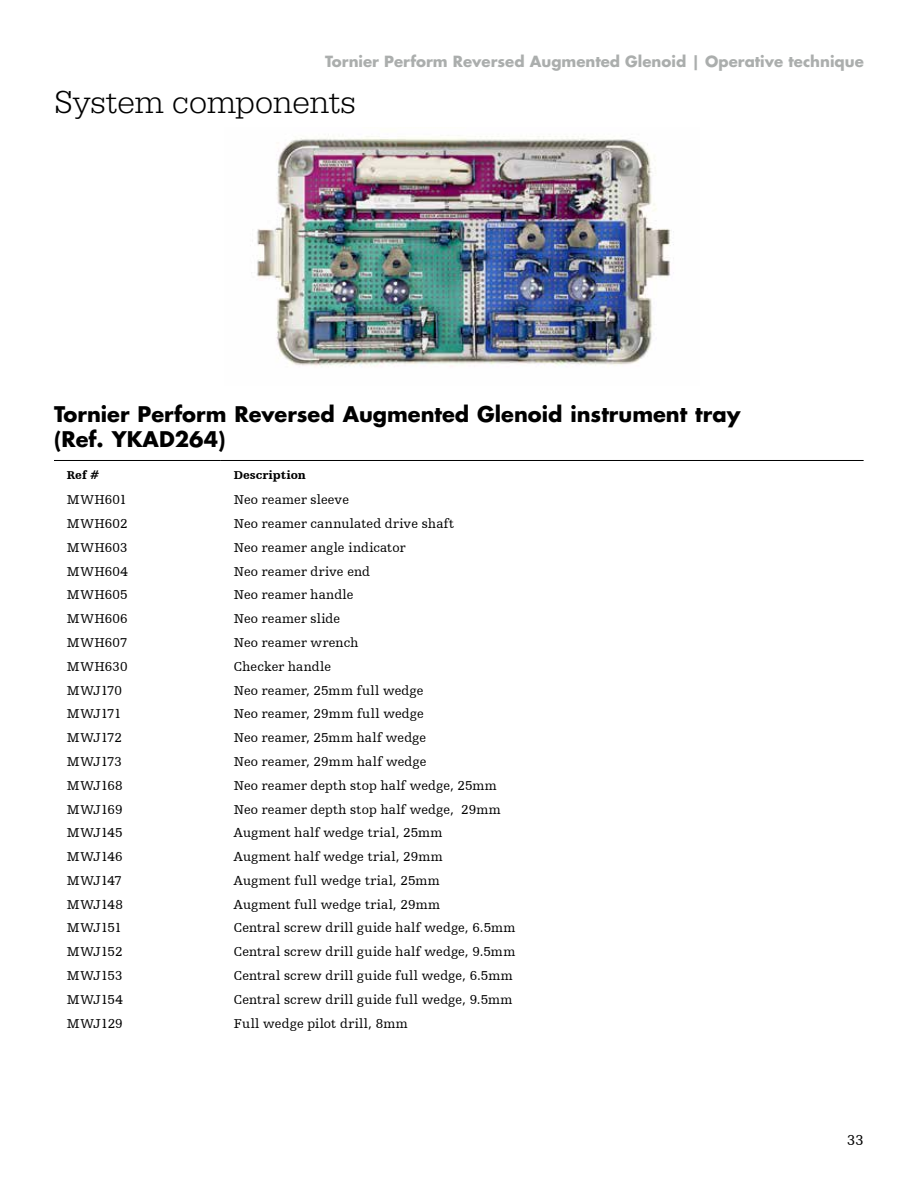
<style>
.page{position:relative;width:918px;height:1188px;background:#fff}
.page>*{position:absolute;margin:0;border:0;box-sizing:border-box;transform-origin:0 0}
.t1{font:300 33px "URW Egyptienne TOT";color:#000}
.t2{font:700 21px/25.2px "Futura For Stryker";color:#000}
.t3{font:700 15px "Futura Std";color:#abaead}
.t4{font:15px "Humanist Slabserif 712 BT";color:#000}
.t5{font:13.5px "Humanist Slabserif 712 BT";letter-spacing:.015em;color:#000}
.t6{font:900 12px "Humanist Slabserif 712 BT";color:#000}
</style>
<div class="page">
<img style="left:257px;top:136px;width:417px;height:231px">
<hr style="left:54px;top:460px;width:167px;height:1px;background:#000">
<hr style="left:221px;top:460px;width:643px;height:1px;background:#000">
<p class="t3" style="left:325px;top:51px;width:540px">Tornier Perform Reversed Augmented Glenoid | Operative technique</p>
<h1 class="t1" style="left:54px;top:83px;width:303px">System components</h1>
<h2 class="t2" style="left:54px;top:401px;width:688px">Tornier Perform Reversed Augmented Glenoid instrument tray (Ref. YKAD264)</h2>
<p class="t6" style="left:67px;top:467px;width:34px">Ref #</p>
<p class="t6" style="left:234px;top:467px;width:74px">Description</p>
<p class="t5" style="left:67px;top:492px;width:61px">MWH601</p>
<p class="t5" style="left:234px;top:492px;width:117px">Neo reamer sleeve</p>
<p class="t5" style="left:67px;top:516px;width:62px">MWH602</p>
<p class="t5" style="left:234px;top:516px;width:222px">Neo reamer cannulated drive shaft</p>
<p class="t5" style="left:67px;top:539px;width:62px">MWH603</p>
<p class="t5" style="left:234px;top:539px;width:173px">Neo reamer angle indicator</p>
<p class="t5" style="left:67px;top:563px;width:63px">MWH604</p>
<p class="t5" style="left:234px;top:563px;width:138px">Neo reamer drive end</p>
<p class="t5" style="left:67px;top:587px;width:62px">MWH605</p>
<p class="t5" style="left:234px;top:587px;width:121px">Neo reamer handle</p>
<p class="t5" style="left:67px;top:611px;width:62px">MWH606</p>
<p class="t5" style="left:234px;top:611px;width:108px">Neo reamer slide</p>
<p class="t5" style="left:67px;top:634px;width:62px">MWH607</p>
<p class="t5" style="left:234px;top:634px;width:126px">Neo reamer wrench</p>
<p class="t5" style="left:67px;top:658px;width:62px">MWH630</p>
<p class="t5" style="left:234px;top:658px;width:99px">Checker handle</p>
<p class="t5" style="left:67px;top:682px;width:57px">MWJ170</p>
<p class="t5" style="left:234px;top:682px;width:191px">Neo reamer, 25mm full wedge</p>
<p class="t5" style="left:67px;top:706px;width:56px">MWJ171</p>
<p class="t5" style="left:234px;top:706px;width:191px">Neo reamer, 29mm full wedge</p>
<p class="t5" style="left:67px;top:730px;width:57px">MWJ172</p>
<p class="t5" style="left:234px;top:730px;width:194px">Neo reamer, 25mm half wedge</p>
<p class="t5" style="left:67px;top:753px;width:57px">MWJ173</p>
<p class="t5" style="left:234px;top:753px;width:194px">Neo reamer, 29mm half wedge</p>
<p class="t5" style="left:67px;top:777px;width:57px">MWJ168</p>
<p class="t5" style="left:234px;top:777px;width:265px">Neo reamer depth stop half wedge, 25mm</p>
<p class="t5" style="left:67px;top:801px;width:57px">MWJ169</p>
<p class="t5" style="left:234px;top:801px;width:269px">Neo reamer depth stop half wedge, 29mm</p>
<p class="t5" style="left:67px;top:825px;width:57px">MWJ145</p>
<p class="t5" style="left:234px;top:825px;width:210px">Augment half wedge trial, 25mm</p>
<p class="t5" style="left:67px;top:849px;width:57px">MWJ146</p>
<p class="t5" style="left:234px;top:849px;width:211px">Augment half wedge trial, 29mm</p>
<p class="t5" style="left:67px;top:872px;width:57px">MWJ147</p>
<p class="t5" style="left:234px;top:872px;width:208px">Augment full wedge trial, 25mm</p>
<p class="t5" style="left:67px;top:896px;width:57px">MWJ148</p>
<p class="t5" style="left:234px;top:896px;width:208px">Augment full wedge trial, 29mm</p>
<p class="t5" style="left:67px;top:920px;width:57px">MWJ151</p>
<p class="t5" style="left:234px;top:920px;width:283px">Central screw drill guide half wedge, 6.5mm</p>
<p class="t5" style="left:67px;top:944px;width:57px">MWJ152</p>
<p class="t5" style="left:234px;top:944px;width:283px">Central screw drill guide half wedge, 9.5mm</p>
<p class="t5" style="left:67px;top:967px;width:57px">MWJ153</p>
<p class="t5" style="left:234px;top:967px;width:281px">Central screw drill guide full wedge, 6.5mm</p>
<p class="t5" style="left:67px;top:991px;width:58px">MWJ154</p>
<p class="t5" style="left:234px;top:991px;width:280px">Central screw drill guide full wedge, 9.5mm</p>
<p class="t5" style="left:67px;top:1015px;width:57px">MWJ129</p>
<p class="t5" style="left:234px;top:1015px;width:175px">Full wedge pilot drill, 8mm</p>
<p class="t4" style="left:847px;top:1131px;width:18px">33</p>
</div>
